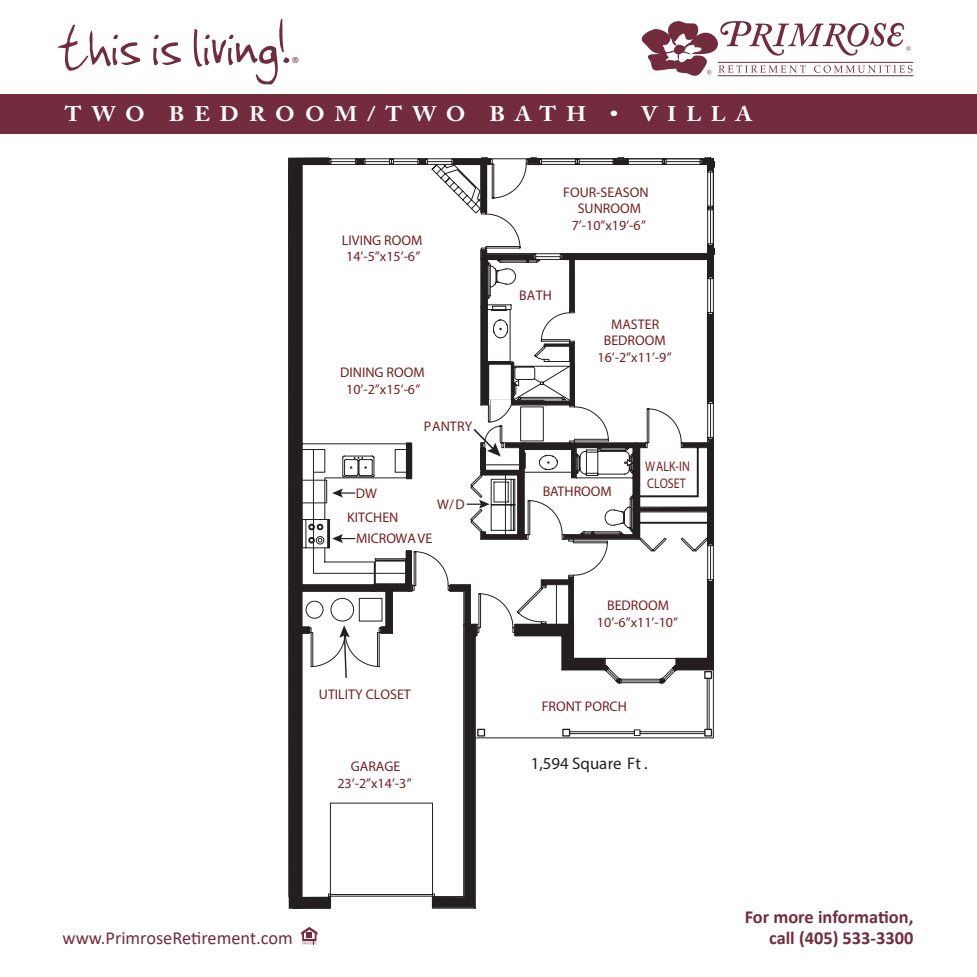
<style>
.page{position:relative;width:977px;height:977px;background:#fff}
.page>*{position:absolute;margin:0;border:0;box-sizing:border-box;transform-origin:0 0}
.t1{font:72.98px "Jenkinsv 20";color:#722c3d}
.t2{font:700 21px "Adobe Caslon Pro";letter-spacing:.44em;color:#fff;scale:1.08 1}
.t3{font:700 18.38px "Calibri";color:#722c3d}
.t4{font:18.38px "Calibri";color:#722c3d}
.t5{font:16.8px "Myriad Pro";color:#231f20}
.t6{font:300 15.92px "Calibri";color:#722c3d}
.t7{font:14px/16.8px "Myriad Pro";color:#762023;text-align:center}
.t8{font:14px/16.8px "Myriad Pro";color:#762023;scale:.85 1}
</style>
<div class="page">
<div style="left:0;top:94px;width:976px;height:39px;background:#722c3d"></div>
<svg style="left:301px;top:927px;width:16px;height:17px"></svg>
<hr style="left:717px;top:62px;width:196px;height:1px;background:#722c3d">
<hr style="left:717px;top:75px;width:196px;height:1px;background:#722c3d">
<svg style="left:641px;top:21px;width:271px;height:55px"></svg>
<svg style="left:288px;top:157px;width:124px;height:751px"></svg>
<div style="left:301px;top:627px;width:9px;height:6px;background:#231f20"></div>
<div style="left:405px;top:551px;width:7px;height:34px;background:#231f20"></div>
<div style="left:406px;top:443px;width:6px;height:36px;background:#231f20"></div>
<div style="left:356px;top:159px;width:8px;height:5px;background:#231f20"></div>
<svg style="left:419px;top:159px;width:6px;height:5px"></svg>
<svg style="left:432px;top:577px;width:281px;height:330px"></svg>
<svg style="left:339px;top:625px;width:11px;height:54px"></svg>
<svg style="left:332px;top:534px;width:23px;height:9px"></svg>
<svg style="left:332px;top:488px;width:23px;height:9px"></svg>
<svg style="left:431px;top:157px;width:284px;height:386px"></svg>
<h1 class="t1" style="left:56px;top:7px;width:233px">this is living!</h1>
<p class="t6" style="left:291px;top:53px;width:10px">®</p>
<p class="t2" style="left:65px;top:102px;width:638px">TWO BEDROOM/TWO BATH • VILLA</p>
<p class="t7" style="left:342px;top:231px;width:82px">LIVING ROOM<br>14’-5”x15’-6”</p>
<p class="t7" style="left:340px;top:363px;width:86px">DINING ROOM<br>10’-2”x15’-6”</p>
<p class="t7" style="left:424px;top:418px;width:50px">PANTRY</p>
<p class="t7" style="left:347px;top:480px;width:53px;line-height:24.7px;text-align:left;text-indent:9px">DW<br>KITCHEN</p>
<p class="t7" style="left:437px;top:496px;width:29px">W/D</p>
<p class="t7" style="left:356px;top:529px;width:78px">MICROWAVE</p>
<p class="t7" style="left:319px;top:686px;width:93px">UTILITY CLOSET</p>
<p class="t7" style="left:337px;top:758px;width:76px">GARAGE<br>23’-2”x14’-3”</p>
<p class="t7" style="left:563px;top:185px;width:87px;line-height:15.4px">FOUR-SEASON<br>SUNROOM</p>
<p class="t7" style="left:571px;top:216px;width:76px">7’-10”x19’-6”</p>
<p class="t7" style="left:519px;top:287px;width:34px">BATH</p>
<p class="t7" style="left:603px;top:317px;width:63px;line-height:15.4px">MASTER<br>BEDROOM</p>
<p class="t7" style="left:597px;top:348px;width:76px">16’-2”x11’-9”</p>
<p class="t7" style="left:542px;top:483px;width:71px">BATHROOM</p>
<p class="t8" style="left:645px;top:458px;width:54px">WALK-IN<br>CLOSET</p>
<p class="t7" style="left:597px;top:597px;width:83px">BEDROOM<br>10’-6”x11’-10”</p>
<p class="t7" style="left:541px;top:698px;width:87px">FRONT PORCH</p>
<p class="t5" style="left:530px;top:753px;width:118px">1,594 Square Ft .</p>
<h3 class="t3" style="left:744px;top:904px;width:170px">For more information,</h3>
<h3 class="t4" style="left:62px;top:925px;width:232px">www.PrimroseRetirement.com</h3>
<h3 class="t3" style="left:769px;top:925px;width:146px">call (405) 533-3300</h3>
</div>
